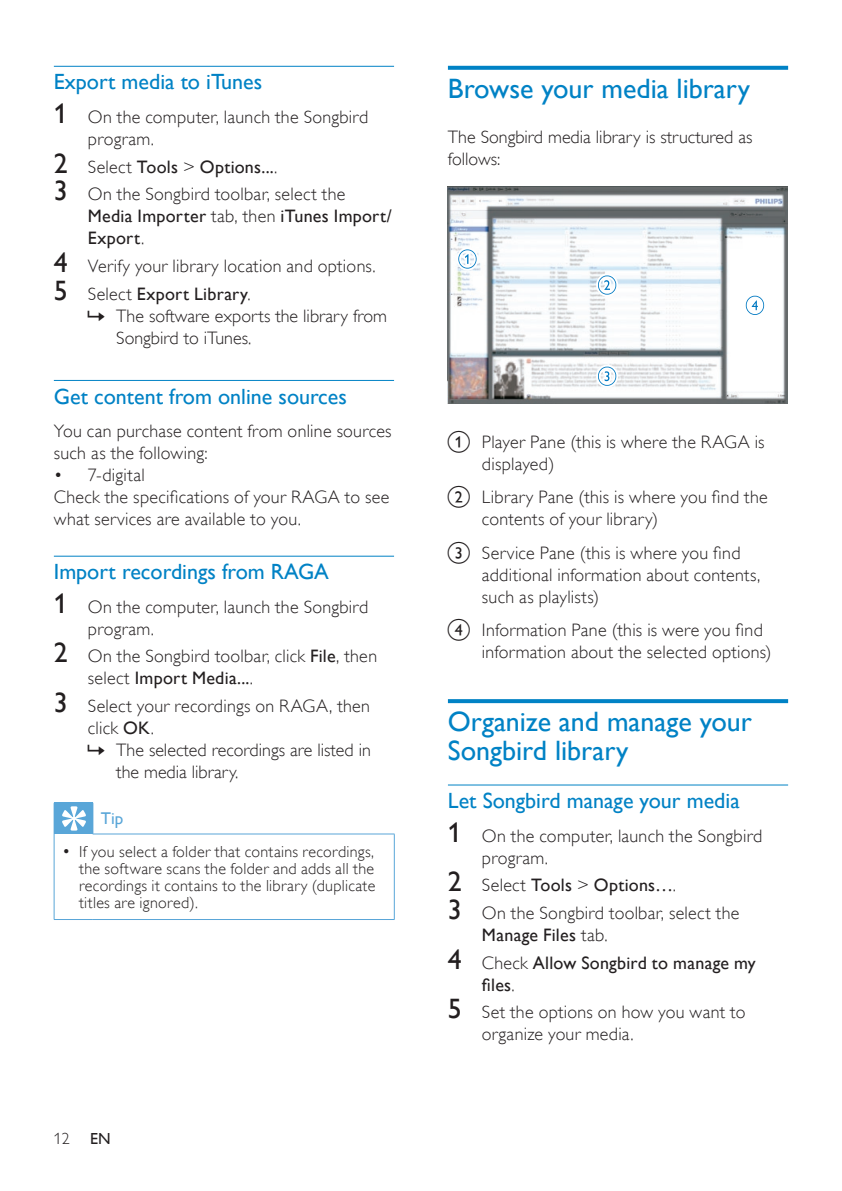
<style>
.page{position:relative;width:842px;height:1191px;background:#fff}
.page>*{position:absolute;margin:0;border:0;box-sizing:border-box;transform-origin:0 0}
.t1{font:28px/28px "Gill Sans Alt One WGL";color:#0082c5}
.t2{font:22px "Gill Sans Alt One WGL";color:#0082c5}
.t3{font:18px/22px "Gill Sans Alt One WGL Light";letter-spacing:.015em;color:#231f20}
.t4{font:18px/22px "Gill Sans Alt One WGL";letter-spacing:.015em;color:#231f20}
.t5{font:17px "Gill Sans Alt One WGL";color:#59a6d8}
.t6{font:16px/17px "Gill Sans Alt One WGL Light";letter-spacing:.02em;color:#231f20;text-align:justify}
.t7{font:16px "Gill Sans Alt One WGL";color:#231f20}
.s1{font-family:"Gill Sans Alt One WGL";font-size:28px}
.s2{font-size:28px}
.s3{font-family:"Gill Sans Alt One WGL Light"}
.s4{font-family:"Gill Sans Alt One WGL"}
.s5{font-size:17px}
</style>
<div class="page">
<hr style="left:54px;top:66px;width:340px;height:1px;background:#0082c5">
<hr style="left:54px;top:380px;width:340px;height:1px;background:#0082c5">
<hr style="left:54px;top:555px;width:340px;height:1px;background:#0082c5">
<div style="left:54px;top:803px;width:39px;height:31px;background:#59a6d8"></div>
<hr style="left:54px;top:802px;width:39px;height:1px;background:#59a6d8">
<hr style="left:93px;top:803px;width:1px;height:30px;background:#59a6d8">
<hr style="left:93px;top:833px;width:302px;height:1px;background:#59a6d8">
<hr style="left:54px;top:834px;width:1px;height:85px;background:#59a6d8">
<hr style="left:394px;top:834px;width:1px;height:85px;background:#59a6d8">
<hr style="left:54px;top:919px;width:39px;height:1px;background:#59a6d8">
<hr style="left:93px;top:919px;width:302px;height:1px;background:#59a6d8">
<svg style="left:62px;top:806px;width:24px;height:24px"></svg>
<svg style="left:448px;top:66px;width:340px;height:4px"></svg>
<svg style="left:448px;top:699px;width:340px;height:4px"></svg>
<hr style="left:448px;top:784px;width:340px;height:1px;background:#0082c5">
<img style="left:448px;top:187px;width:340px;height:216px">
<svg style="left:456px;top:247px;width:22px;height:24px"></svg>
<svg style="left:596px;top:273px;width:22px;height:24px"></svg>
<svg style="left:596px;top:365px;width:22px;height:23px"></svg>
<svg style="left:744px;top:294px;width:22px;height:23px"></svg>
<p class="t2" style="left:54px;top:67px;width:210px">Export media to iTunes</p>
<p class="t3" style="left:88px;top:106px;width:282px;text-indent:-34px"><span class="s1">1</span> On the computer, launch the Songbird program.</p>
<p class="t4" style="left:54px;top:155px;width:225px"><span class="s2">2</span> <span class="s3">Select</span> Tools <span class="s3">&gt;</span> Options...<span class="s3">.</span></p>
<p class="t3" style="left:54px;top:183px;width:293px"><span class="s1">3</span> On the Songbird toolbar, select the</p>
<p class="t4" style="left:88px;top:205px;width:306px">Media Importer <span class="s3">tab, then</span> iTunes Import/<br>Export<span class="s3">.</span></p>
<p class="t3" style="left:54px;top:255px;width:323px"><span class="s1">4</span> Verify your library location and options.</p>
<p class="t4" style="left:54px;top:282px;width:198px"><span class="s2">5</span> <span class="s3">Select</span> Export Library<span class="s3">.</span></p>
<p class="t3" style="left:116px;top:305px;width:272px">The software exports the library from<br>Songbird to iTunes.</p>
<p class="t2" style="left:54px;top:381px;width:295px">Get content from online sources</p>
<p class="t3" style="left:54px;top:420px;width:339px">You can purchase content from online sources such as the following:</p>
<p class="t3" style="left:54px;top:464px;width:337px">• 7-digital<br>Check the specifications of your RAGA to see what services are available to you.</p>
<p class="t2" style="left:54px;top:557px;width:277px">Import recordings from RAGA</p>
<p class="t3" style="left:88px;top:596px;width:282px;text-indent:-34px"><span class="s1">1</span> On the computer, launch the Songbird program.</p>
<p class="t3" style="left:54px;top:645px;width:325px"><span class="s1">2</span> On the Songbird toolbar, click <span class="s4">File</span>, then</p>
<p class="t4" style="left:88px;top:667px;width:167px"><span class="s3">select</span> Import Media...<span class="s3">.</span></p>
<p class="t3" style="left:88px;top:695px;width:284px;text-indent:-34px"><span class="s1">3</span> Select your recordings on RAGA, then click <span class="s4">OK</span>.</p>
<p class="t3" style="left:116px;top:739px;width:256px">The selected recordings are listed in the media library.</p>
<p class="t5" style="left:101px;top:807px;width:24px">Tip</p>
<p class="t6" style="left:79px;top:843px;width:298px;text-indent:-17px"><span class="s5">•</span> If you select a folder that contains recordings, the software scans the folder and adds all the recordings it contains to the library (duplicate titles are ignored).</p>
<p class="t6" style="left:54px;top:1130px;width:17px">12</p>
<p class="t7" style="left:90px;top:1128px;width:22px">EN</p>
<h1 class="t1" style="left:448px;top:74px;width:304px">Browse your media library</h1>
<p class="t3" style="left:448px;top:126px;width:306px">The Songbird media library is structured as follows:</p>
<p class="t3" style="left:482px;top:431px;width:284px">Player Pane (this is where the RAGA is displayed)</p>
<p class="t3" style="left:482px;top:486px;width:287px">Library Pane (this is where you find the contents of your library)</p>
<p class="t3" style="left:482px;top:542px;width:280px">Service Pane (this is where you find additional information about contents, such as playlists)</p>
<p class="t3" style="left:482px;top:619px;width:291px">Information Pane (this is were you find information about the selected options)</p>
<h1 class="t1" style="left:448px;top:708px;width:305px">Organize and manage your<br>Songbird library</h1>
<p class="t2" style="left:448px;top:785px;width:293px">Let Songbird manage your media</p>
<p class="t3" style="left:482px;top:824px;width:282px;text-indent:-34px"><span class="s1">1</span> On the computer, launch the Songbird program.</p>
<p class="t4" style="left:448px;top:874px;width:230px"><span class="s2">2</span> <span class="s3">Select</span> Tools <span class="s3">&gt;</span> Options…<span class="s3">.</span></p>
<p class="t3" style="left:448px;top:902px;width:293px"><span class="s1">3</span> On the Songbird toolbar, select the</p>
<p class="t4" style="left:448px;top:921px;width:309px;line-height:27.6px;text-indent:34px">Manage Files <span class="s3">tab.<br></span><span class="s2">4</span> <span class="s3">Check</span> Allow Songbird to manage my</p>
<p class="t4" style="left:482px;top:973px;width:34px">files<span class="s3">.</span></p>
<p class="t3" style="left:482px;top:1001px;width:265px;text-indent:-34px"><span class="s1">5</span> Set the options on how you want to organize your media.</p>
</div>
